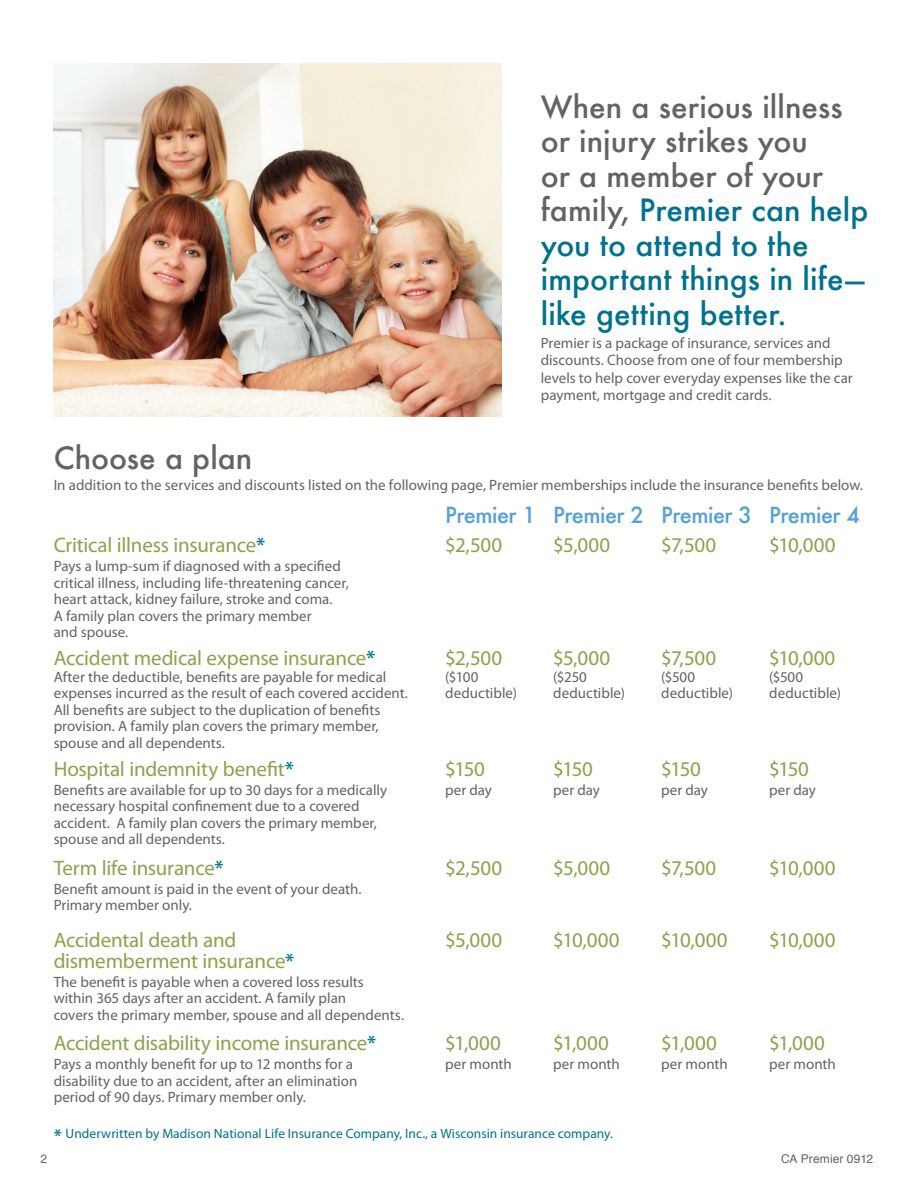
<style>
.page{position:relative;width:918px;height:1188px;background:#fff}
.page>*{position:absolute;margin:0;border:0;box-sizing:border-box;transform-origin:0 0}
.Sub_Title{font:500 30px/34.5px "Futura";color:#00718e}
.Sub_Title-2{font:500 30px "Futura";color:#636366}
.Sub_Title-3{font:500 21.75px "Futura";letter-spacing:-.025em;color:#56a0d5}
.Sub_Title-4{font:21px "Myriad Pro";letter-spacing:-.01em;color:#88a44b}
.Sub_Title-5{font:15px/16.5px "Myriad Pro";color:#636366}
.Sub_Title-6{font:13.5px "Myriad Pro";color:#00718e}
.t1{font:12px "Helvetica";letter-spacing:.01em;color:#636366}
.s1{color:#636366}
.s2{font-weight:600;color:#00718e}
.s3{font-weight:600;font-size:18.75px}
</style>
<div class="page">
<img style="left:54px;top:63px;width:447px;height:354px">
<p class="Sub_Title" style="left:541px;top:89px;width:329px"><span class="s1">When a serious illness or injury strikes you<br>or a member of your family,</span> Premier can help you to attend to the important things in life— like getting better.</p>
<p class="Sub_Title-5" style="left:541px;top:334px;width:314px;line-height:17.2px">Premier is a package of insurance, services and discounts. Choose from one of four membership levels to help cover everyday expenses like the car payment, mortgage and credit cards.</p>
<p class="Sub_Title-2" style="left:54px;top:438px;width:200px">Choose a plan</p>
<p class="Sub_Title-5" style="left:54px;top:477px;width:811px">In addition to the services and discounts listed on the following page, Premier memberships include the insurance benefits below.</p>
<p class="Sub_Title-3" style="left:445px;top:500px;width:416px">Premier 1 Premier 2 Premier 3 Premier 4</p>
<p class="Sub_Title-4" style="left:54px;top:532px;width:213px">Critical illness insurance<span class="s2">*</span></p>
<p class="Sub_Title-4" style="left:445px;top:532px;width:58px">$2,500</p>
<p class="Sub_Title-4" style="left:553px;top:532px;width:59px">$5,000</p>
<p class="Sub_Title-4" style="left:661px;top:532px;width:56px">$7,500</p>
<p class="Sub_Title-4" style="left:769px;top:532px;width:68px">$10,000</p>
<p class="Sub_Title-5" style="left:54px;top:558px;width:297px">Pays a lump-sum if diagnosed with a specified critical illness, including life-threatening cancer, heart attack, kidney failure, stroke and coma.<br>A family plan covers the primary member<br>and spouse.</p>
<p class="Sub_Title-4" style="left:54px;top:645px;width:323px">Accident medical expense insurance<span class="s2">*</span></p>
<p class="Sub_Title-4" style="left:445px;top:645px;width:58px">$2,500</p>
<p class="Sub_Title-4" style="left:553px;top:645px;width:59px">$5,000</p>
<p class="Sub_Title-4" style="left:661px;top:645px;width:56px">$7,500</p>
<p class="Sub_Title-4" style="left:769px;top:645px;width:68px">$10,000</p>
<p class="Sub_Title-5" style="left:54px;top:668px;width:334px">After the deductible, benefits are payable for medical</p>
<p class="Sub_Title-5" style="left:445px;top:668px;width:35px">($100</p>
<p class="Sub_Title-5" style="left:553px;top:668px;width:35px">($250</p>
<p class="Sub_Title-5" style="left:661px;top:668px;width:36px">($500</p>
<p class="Sub_Title-5" style="left:769px;top:668px;width:36px">($500</p>
<p class="Sub_Title-5" style="left:54px;top:685px;width:356px">expenses incurred as the result of each covered accident.</p>
<p class="Sub_Title-5" style="left:445px;top:685px;width:73px">deductible)</p>
<p class="Sub_Title-5" style="left:553px;top:685px;width:73px">deductible)</p>
<p class="Sub_Title-5" style="left:661px;top:685px;width:73px">deductible)</p>
<p class="Sub_Title-5" style="left:769px;top:685px;width:73px">deductible)</p>
<p class="Sub_Title-5" style="left:54px;top:701px;width:328px">All benefits are subject to the duplication of benefits provision. A family plan covers the primary member, spouse and all dependents.</p>
<p class="Sub_Title-4" style="left:54px;top:756px;width:242px">Hospital indemnity benefit<span class="s2">*</span></p>
<p class="Sub_Title-4" style="left:445px;top:756px;width:41px">$150</p>
<p class="Sub_Title-4" style="left:553px;top:756px;width:41px">$150</p>
<p class="Sub_Title-4" style="left:661px;top:756px;width:41px">$150</p>
<p class="Sub_Title-4" style="left:769px;top:756px;width:41px">$150</p>
<p class="Sub_Title-5" style="left:54px;top:781px;width:335px">Benefits are available for up to 30 days for a medically</p>
<p class="Sub_Title-5" style="left:445px;top:781px;width:48px">per day</p>
<p class="Sub_Title-5" style="left:553px;top:781px;width:48px">per day</p>
<p class="Sub_Title-5" style="left:661px;top:781px;width:48px">per day</p>
<p class="Sub_Title-5" style="left:769px;top:781px;width:48px">per day</p>
<p class="Sub_Title-5" style="left:54px;top:798px;width:325px">necessary hospital confinement due to a covered accident. A family plan covers the primary member, spouse and all dependents.</p>
<p class="Sub_Title-4" style="left:54px;top:855px;width:172px">Term life insurance<span class="s2">*</span></p>
<p class="Sub_Title-4" style="left:445px;top:855px;width:58px">$2,500</p>
<p class="Sub_Title-4" style="left:553px;top:855px;width:59px">$5,000</p>
<p class="Sub_Title-4" style="left:661px;top:855px;width:56px">$7,500</p>
<p class="Sub_Title-4" style="left:769px;top:855px;width:68px">$10,000</p>
<p class="Sub_Title-5" style="left:54px;top:880px;width:309px">Benefit amount is paid in the event of your death.<br>Primary member only.</p>
<p class="Sub_Title-4" style="left:54px;top:927px;width:184px">Accidental death and</p>
<p class="Sub_Title-4" style="left:445px;top:927px;width:59px">$5,000</p>
<p class="Sub_Title-4" style="left:553px;top:927px;width:68px">$10,000</p>
<p class="Sub_Title-4" style="left:661px;top:927px;width:68px">$10,000</p>
<p class="Sub_Title-4" style="left:769px;top:927px;width:68px">$10,000</p>
<p class="Sub_Title-4" style="left:54px;top:948px;width:242px">dismemberment insurance<span class="s2">*</span></p>
<p class="Sub_Title-5" style="left:54px;top:973px;width:352px">The benefit is payable when a covered loss results within 365 days after an accident. A family plan<br>covers the primary member, spouse and all dependents.</p>
<p class="Sub_Title-4" style="left:54px;top:1030px;width:324px">Accident disability income insurance<span class="s2">*</span></p>
<p class="Sub_Title-4" style="left:445px;top:1030px;width:57px">$1,000</p>
<p class="Sub_Title-4" style="left:553px;top:1030px;width:57px">$1,000</p>
<p class="Sub_Title-4" style="left:661px;top:1030px;width:57px">$1,000</p>
<p class="Sub_Title-4" style="left:769px;top:1030px;width:57px">$1,000</p>
<p class="Sub_Title-5" style="left:54px;top:1056px;width:301px">Pays a monthly benefit for up to 12 months for a</p>
<p class="Sub_Title-5" style="left:445px;top:1056px;width:68px">per month</p>
<p class="Sub_Title-5" style="left:553px;top:1056px;width:68px">per month</p>
<p class="Sub_Title-5" style="left:661px;top:1056px;width:68px">per month</p>
<p class="Sub_Title-5" style="left:769px;top:1056px;width:68px">per month</p>
<p class="Sub_Title-5" style="left:54px;top:1072px;width:305px">disability due to an accident, after an elimination period of 90 days. Primary member only.</p>
<p class="Sub_Title-6" style="left:54px;top:1125px;width:561px"><span class="s3">*</span> Underwritten by Madison National Life Insurance Company, Inc., a Wisconsin insurance company.</p>
<p class="t1" style="left:40px;top:1150px;width:8px">2</p>
<p class="t1" style="left:781px;top:1150px;width:94px">CA Premier 0912</p>
</div>
